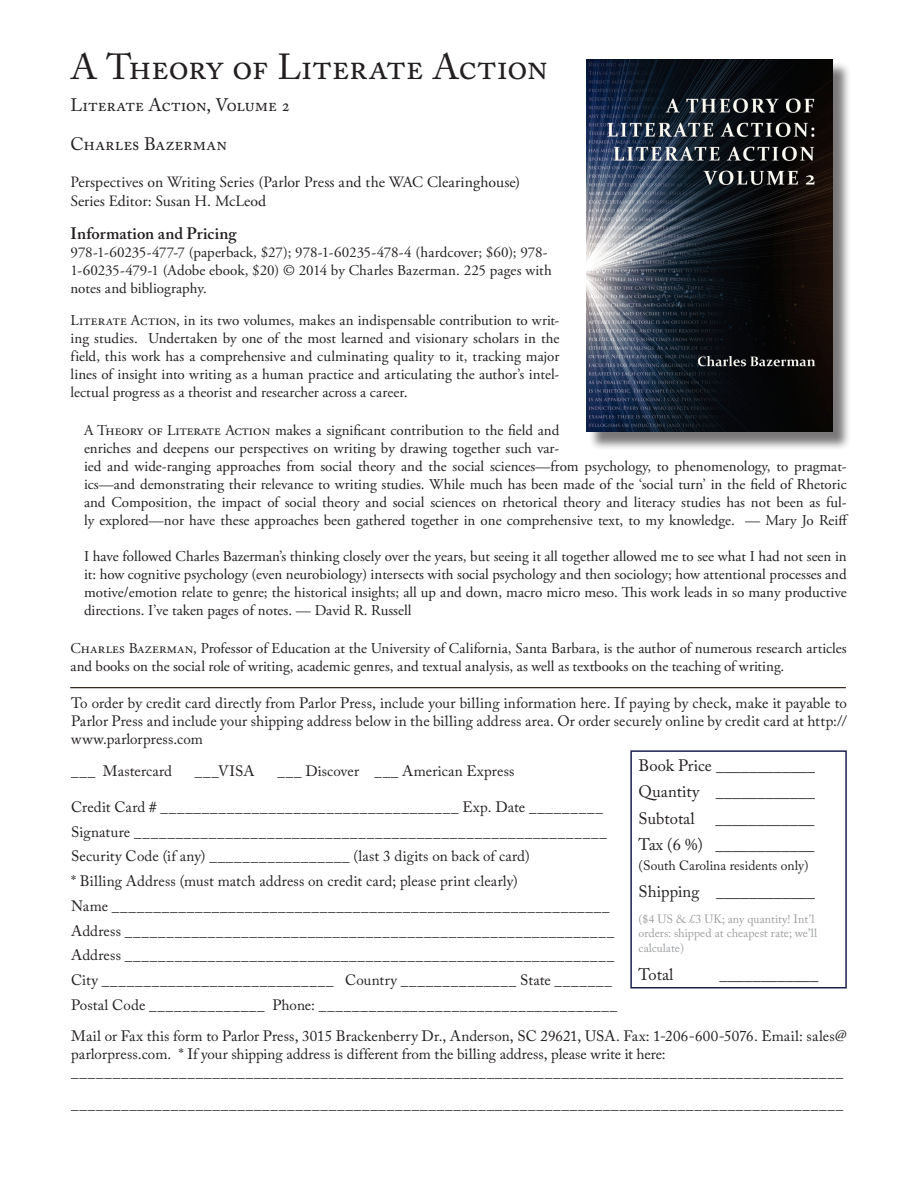
<style>
.page{position:relative;width:918px;height:1188px;background:#fff}
.page>*{position:absolute;margin:0;border:0;box-sizing:border-box;transform-origin:0 0}
.Body_Copy_Flush_Left{font:36px "Adobe Caslon Pro";letter-spacing:-.01em;color:#231f20}
.Body_Copy_Flush_Left-2{font:18px "Adobe Caslon Pro";color:#231f20}
.t1{font:16.5px "Adobe Caslon Pro";color:#231f20}
.Body_Copy_Flush_Left-3{font:600 16.5px "Adobe Caslon Pro";letter-spacing:.005em;color:#231f20}
.Body_Copy_Flush_Left-4{font:15.75px "Adobe Garamond Pro";letter-spacing:-.01em;color:#231f20}
.Series{font:15.75px "Adobe Garamond Pro";letter-spacing:-.005em;color:#231f20}
.Body_Copy_Flush_Left-5{font:15px/18px "Adobe Garamond Pro";color:#231f20}
.Body_Copy{font:15px/18px "Adobe Caslon Pro";color:#231f20;text-align:justify}
.t2{font:13.5px "Adobe Caslon Pro";color:#231f20}
.t3{font:12px/14.4px "Adobe Caslon Pro";color:#9d9fa2}
</style>
<div class="page">
<hr style="left:70px;top:687px;width:776px;height:1px;background:#1e100a">
<div style="left:630px;top:750px;width:217px;height:238px;border:2px solid #1b1f4f"></div>
<div style="left:589px;top:62px;width:262px;height:388px;background:#231f20;opacity:.6"></div>
<img style="left:586px;top:59px;width:246px;height:373px">
<p class="Body_Copy_Flush_Left" style="left:70px;top:46px;width:479px">A Theory of Literate Action</p>
<p class="Body_Copy_Flush_Left-2" style="left:70px;top:95px;width:222px">Literate Action, Volume 2</p>
<p class="Body_Copy_Flush_Left-2" style="left:70px;top:133px;width:158px">Charles Bazerman</p>
<p class="Body_Copy_Flush_Left-4" style="left:70px;top:172px;width:451px">Perspectives on Writing Series (Parlor Press and the WAC Clearinghouse)</p>
<p class="Series" style="left:70px;top:191px;width:197px">Series Editor: Susan H. McLeod</p>
<p class="Body_Copy_Flush_Left-3" style="left:70px;top:224px;width:168px">Information and Pricing</p>
<p class="Body_Copy_Flush_Left-5" style="left:70px;top:244px;width:483px">978-1-60235-477-7 (paperback, $27); 978-1-60235-478-4 (hardcover; $60); 978-<br>1-60235-479-1 (Adobe ebook, $20) © 2014 by Charles Bazerman. 225 pages with notes and bibliography.</p>
<p class="Body_Copy_Flush_Left-5" style="left:70px;top:311px;width:490px;text-align:justify">Literate Action, in its two volumes, makes an indispensable contribution to writ&shy;ing studies. Undertaken by one of the most learned and visionary scholars in the field, this work has a comprehensive and culminating quality to it, tracking major lines of insight into writing as a human practice and articulating the author’s intel&shy;lectual progress as a theorist and researcher across a career.</p>
<p class="Body_Copy_Flush_Left-5" style="left:84px;top:422px;width:766px">A Theory of Literate Action makes a significant contribution to the field and<br>enriches and deepens our perspectives on writing by drawing together such var-<br>ied and wide-ranging approaches from social theory and the social sciences—from psychology, to phenomenology, to pragmat&shy;ics—and demonstrating their relevance to writing studies. While much has been made of the ‘social turn’ in the field of Rhetoric and Composition, the impact of social theory and social sciences on rhetorical theory and literacy studies has not been as ful&shy;ly explored—nor have these approaches been gathered together in one comprehensive text, to my knowledge. — Mary Jo Reiff</p>
<p class="Body_Copy_Flush_Left-5" style="left:84px;top:548px;width:764px;text-align:justify">I have followed Charles Bazerman’s thinking closely over the years, but seeing it all together allowed me to see what I had not seen in it: how cognitive psychology (even neurobiology) intersects with social psychology and then sociology; how attentional processes and motive/emotion relate to genre; the historical insights; all up and down, macro micro meso. This work leads in so many productive directions. I’ve taken pages of notes. — David R. Russell</p>
<p class="Body_Copy_Flush_Left-5" style="left:70px;top:640px;width:778px">Charles Bazerman, Professor of Education at the University of California, Santa Barbara, is the author of numerous research articles and books on the social role of writing, academic genres, and textual analysis, as well as textbooks on the teaching of writing.</p>
<p class="Body_Copy" style="left:71px;top:694px;width:777px">To order by credit card directly from Parlor Press, include your billing information here. If paying by check, make it payable to Parlor Press and include your shipping address below in the billing address area. Or order securely online by credit card at http:// www.parlorpress.com</p>
<p class="Body_Copy" style="left:71px;top:762px;width:102px">___ Mastercard</p>
<p class="Body_Copy" style="left:195px;top:762px;width:61px">___VISA</p>
<p class="Body_Copy" style="left:278px;top:762px;width:239px">___ Discover ___ American Express</p>
<p class="Body_Copy" style="left:71px;top:798px;width:533px">Credit Card # ____________________________________ Exp. Date _________</p>
<p class="Body_Copy" style="left:71px;top:822px;width:537px">Signature _________________________________________________________</p>
<p class="Body_Copy" style="left:71px;top:847px;width:460px">Security Code (if any) _________________ (last 3 digits on back of card)</p>
<p class="Body_Copy" style="left:71px;top:872px;width:448px">* Billing Address (must match address on credit card; please print clearly)</p>
<p class="Body_Copy" style="left:71px;top:897px;width:540px">Name ____________________________________________________________</p>
<p class="Body_Copy" style="left:71px;top:921px;width:545px">Address ___________________________________________________________</p>
<p class="Body_Copy" style="left:71px;top:946px;width:545px">Address ___________________________________________________________</p>
<p class="Body_Copy" style="left:71px;top:971px;width:542px">City ____________________________ Country ______________ State _______</p>
<p class="Body_Copy" style="left:71px;top:996px;width:548px">Postal Code ______________ Phone: ____________________________________</p>
<p class="Body_Copy" style="left:71px;top:1027px;width:777px">Mail or Fax this form to Parlor Press, 3015 Brackenberry Dr., Anderson, SC 29621, USA. Fax: 1-206-600-5076. Email: sales@ parlorpress.com. * If your shipping address is different from the billing address, please write it here:</p>
<p class="Body_Copy" style="left:71px;top:1063px;width:774px">_____________________________________________________________________________________________</p>
<p class="Body_Copy" style="left:71px;top:1095px;width:774px">_____________________________________________________________________________________________</p>
<p class="t1" style="left:639px;top:755px;width:178px">Book Price ____________</p>
<p class="t1" style="left:639px;top:782px;width:178px">Quantity ____________</p>
<p class="t1" style="left:639px;top:809px;width:57px">Subtotal</p>
<p class="t1" style="left:716px;top:809px;width:100px">____________</p>
<p class="t1" style="left:639px;top:835px;width:177px">Tax (6 %) ____________</p>
<p class="t2" style="left:639px;top:858px;width:172px">(South Carolina residents only)</p>
<p class="t1" style="left:639px;top:881px;width:178px">Shipping ____________</p>
<p class="t3" style="left:639px;top:912px;width:180px">($4 US &amp; £3 UK; any quantity! Int’l orders: shipped at cheapest rate; we’ll calculate)</p>
<p class="t1" style="left:639px;top:965px;width:36px">Total</p>
<p class="t1" style="left:719px;top:965px;width:100px">____________</p>
</div>
